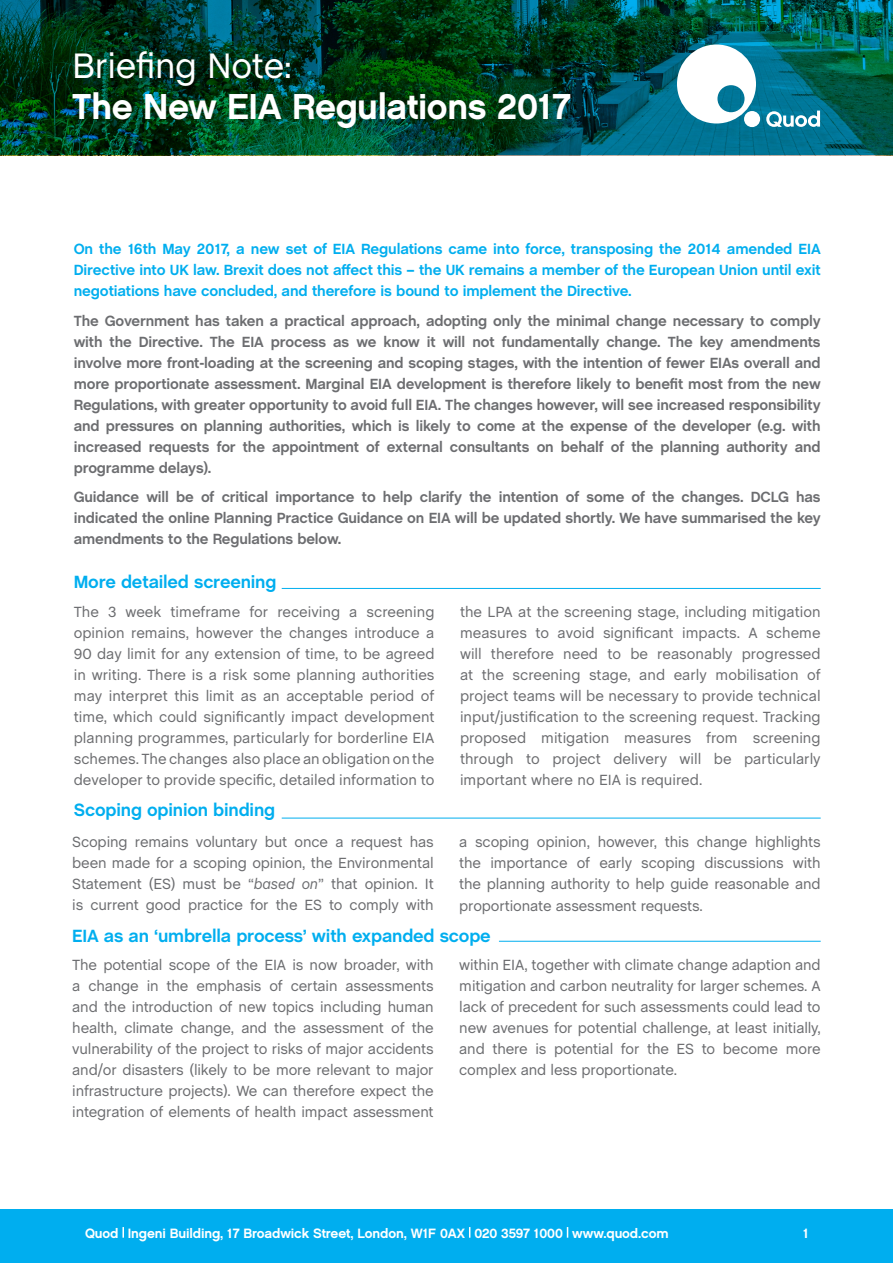
<style>
.page{position:relative;width:893px;height:1263px;background:#fff}
.page>*{position:absolute;margin:0;border:0;box-sizing:border-box;transform-origin:0 0}
.t1{font:36px "Chalet New York Nineteen Sixty";letter-spacing:-.01em;color:#fff}
.t2{font:36px "Chalet";letter-spacing:-.01em;color:#fff}
.t3{font:700 18px "Chalet";letter-spacing:-.01em;color:#00aeef}
.t4{font:15px/21px "Chalet";letter-spacing:-.01em;color:#6c6d70;text-align:justify}
.t5{font:700 15px/21px "Chalet";letter-spacing:-.01em;color:#6c6d70;text-align:justify}
.t6{font:700 15px/21px "Chalet";letter-spacing:-.01em;color:#00aeef;text-align:justify}
.t7{font:13.5px "Chalet New York Nineteen Sixty";letter-spacing:-.01em;color:#fff}
.s1{font-style:italic}
</style>
<div class="page">
<div style="left:0;top:1209px;width:893px;height:54px;background:#00aeef"></div>
<svg style="left:122px;top:1227px;width:2px;height:11px"></svg>
<svg style="left:0;top:0;width:893px;height:155px;background:#004737"></svg>
<svg style="left:677px;top:44px;width:79px;height:79px"></svg>
<div style="left:744px;top:111px;width:16px;height:16px;background:#fff;border-radius:50%"></div>
<svg style="left:766px;top:111px;width:54px;height:16px"></svg>
<hr style="left:282px;top:588px;width:539px;height:1px;background:#00aeef">
<hr style="left:282px;top:818px;width:539px;height:1px;background:#00aeef">
<hr style="left:499px;top:941px;width:322px;height:1px;background:#00aeef">
<p class="t2" style="left:72px;top:44px;width:221px">Briefing Note:</p>
<p class="t1" style="left:72px;top:83px;width:500px">The New EIA Regulations 2017</p>
<p class="t6" style="left:74px;top:239px;width:748px">On the 16th May 2017, a new set of EIA Regulations came into force, transposing the 2014 amended EIA Directive into UK law. Brexit does not affect this – the UK remains a member of the European Union until exit negotiations have concluded, and therefore is bound to implement the Directive.</p>
<p class="t5" style="left:74px;top:311px;width:748px">The Government has taken a practical approach, adopting only the minimal change necessary to comply with the Directive. The EIA process as we know it will not fundamentally change. The key amendments involve more front-loading at the screening and scoping stages, with the intention of fewer EIAs overall and more proportionate assessment. Marginal EIA development is therefore likely to benefit most from the new Regulations, with greater opportunity to avoid full EIA. The changes however, will see increased responsibility and pressures on planning authorities, which is likely to come at the expense of the developer (e.g. with increased requests for the appointment of external consultants on behalf of the planning authority and programme delays).</p>
<p class="t5" style="left:74px;top:487px;width:748px">Guidance will be of critical importance to help clarify the intention of some of the changes. DCLG has indicated the online Planning Practice Guidance on EIA will be updated shortly. We have summarised the key amendments to the Regulations below.</p>
<p class="t3" style="left:74px;top:571px;width:204px">More detailed screening</p>
<p class="t4" style="left:74px;top:602px;width:362px">The 3 week timeframe for receiving a screening opinion remains, however the changes introduce a 90 day limit for any extension of time, to be agreed in writing. There is a risk some planning authorities may interpret this limit as an acceptable period of time, which could significantly impact development planning programmes, particularly for borderline EIA schemes. The changes also place an obligation on the developer to provide specific, detailed information to</p>
<p class="t4" style="left:460px;top:602px;width:362px">the LPA at the screening stage, including mitigation measures to avoid significant impacts. A scheme will therefore need to be reasonably progressed at the screening stage, and early mobilisation of project teams will be necessary to provide technical input/justification to the screening request. Tracking proposed mitigation measures from screening through to project delivery will be particularly important where no EIA is required.</p>
<p class="t3" style="left:74px;top:799px;width:203px">Scoping opinion binding</p>
<p class="t4" style="left:72px;top:831px;width:363px">Scoping remains voluntary but once a request has been made for a scoping opinion, the Environmental Statement (ES) must be “<span class="s1">based on</span>” that opinion. It is current good practice for the ES to comply with</p>
<p class="t4" style="left:459px;top:831px;width:363px">a scoping opinion, however, this change highlights the importance of early scoping discussions with the planning authority to help guide reasonable and</p>
<p class="t4" style="left:459px;top:896px;width:245px">proportionate assessment requests.</p>
<p class="t3" style="left:72px;top:926px;width:420px">EIA as an ‘umbrella process’ with expanded scope</p>
<p class="t4" style="left:72px;top:955px;width:363px">The potential scope of the EIA is now broader, with a change in the emphasis of certain assessments and the introduction of new topics including human health, climate change, and the assessment of the vulnerability of the project to risks of major accidents and/or disasters (likely to be more relevant to major infrastructure projects). We can therefore expect the integration of elements of health impact assessment</p>
<p class="t4" style="left:459px;top:955px;width:363px">within EIA, together with climate change adaption and mitigation and carbon neutrality for larger schemes. A lack of precedent for such assessments could lead to new avenues for potential challenge, at least initially, and there is potential for the ES to become more complex and less proportionate.</p>
<p class="t7" style="left:85px;top:1224px;width:585px">Quod Ingeni Building, 17 Broadwick Street, London, W1F 0AX 020 3597 1000 www.quod.com</p>
<p class="t7" style="left:803px;top:1224px;width:7px">1</p>
</div>
